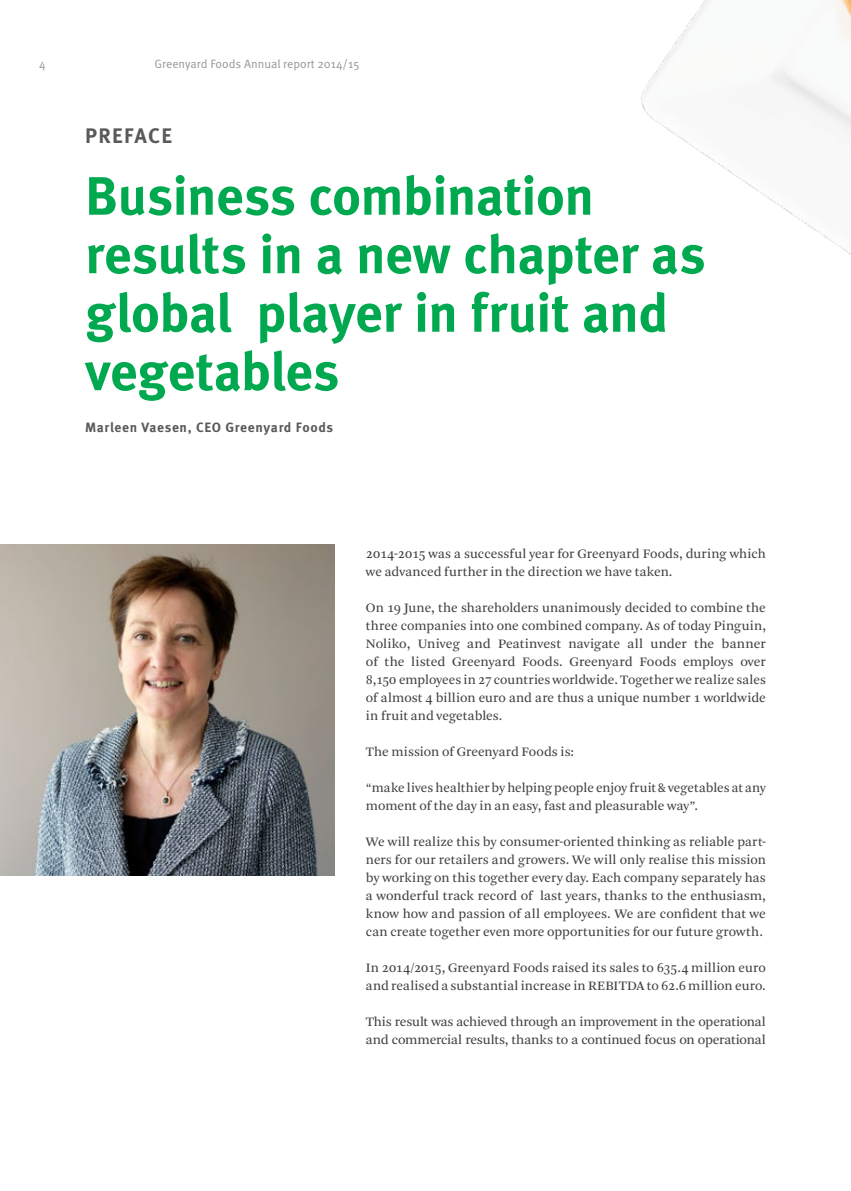
<style>
.page{position:relative;width:851px;height:1191px;background:#fff}
.page>*{position:absolute;margin:0;border:0;box-sizing:border-box;transform-origin:0 0}
.t1{font:700 54px/58.5px "Meta OT";letter-spacing:-.015em;color:#00a94f}
.t2{font:700 21px "Meta OT";letter-spacing:.055em;color:#58595b}
.t3{font:13.5px/18px "Arnhem Blond";color:#414042}
.t4{font:700 13.5px "Meta OT";letter-spacing:.05em;color:#58595b}
.t5{font:12px "Meta OT";color:#939598}
</style>
<div class="page">
<img style="left:0;top:544px;width:335px;height:331px">
<img style="left:641px;top:0;width:209px;height:254px">
<p class="t5" style="left:39px;top:57px;width:8px">4</p>
<p class="t5" style="left:154px;top:57px;width:206px">Greenyard Foods Annual report 2014/15</p>
<h2 class="t2" style="left:85px;top:123px;width:88px">PREFACE</h2>
<h1 class="t1" style="left:85px;top:167px;width:622px">Business combination results in a new chapter as global player in fruit and vegetables</h1>
<p class="t4" style="left:85px;top:419px;width:249px">Marleen Vaesen, CEO Greenyard Foods</p>
<p class="t3" style="left:366px;top:545px;width:401px">2014-2015 was a successful year for Greenyard Foods, during which we advanced further in the direction we have taken.</p>
<p class="t3" style="left:366px;top:599px;width:401px;text-align:justify">On 19 June, the shareholders unanimously decided to combine the three companies into one combined company. As of today Pinguin, Noliko, Univeg and Peatinvest navigate all under the banner of the listed Greenyard Foods. Greenyard Foods employs over 8,150 employees in 27 countries worldwide. Together we realize sales of almost 4 billion euro and are thus a unique number 1 worldwide in fruit and vegetables.</p>
<p class="t3" style="left:366px;top:743px;width:210px">The mission of Greenyard Foods is:</p>
<p class="t3" style="left:366px;top:779px;width:401px">“make lives healthier by helping people enjoy fruit &amp; vegetables at any moment of the day in an easy, fast and pleasurable way”.</p>
<p class="t3" style="left:366px;top:833px;width:401px;text-align:justify">We will realize this by consumer-oriented thinking as reliable part&shy;ners for our retailers and growers. We will only realise this mission by working on this together every day. Each company separately has a wonderful track record of last years, thanks to the enthusiasm, know how and passion of all employees. We are confident that we can create together even more opportunities for our future growth.</p>
<p class="t3" style="left:366px;top:959px;width:401px">In 2014/2015, Greenyard Foods raised its sales to 635.4 million euro and realised a substantial increase in REBITDA to 62.6 million euro.</p>
<p class="t3" style="left:366px;top:1013px;width:401px">This result was achieved through an improvement in the operational and commercial results, thanks to a continued focus on operational</p>
</div>
